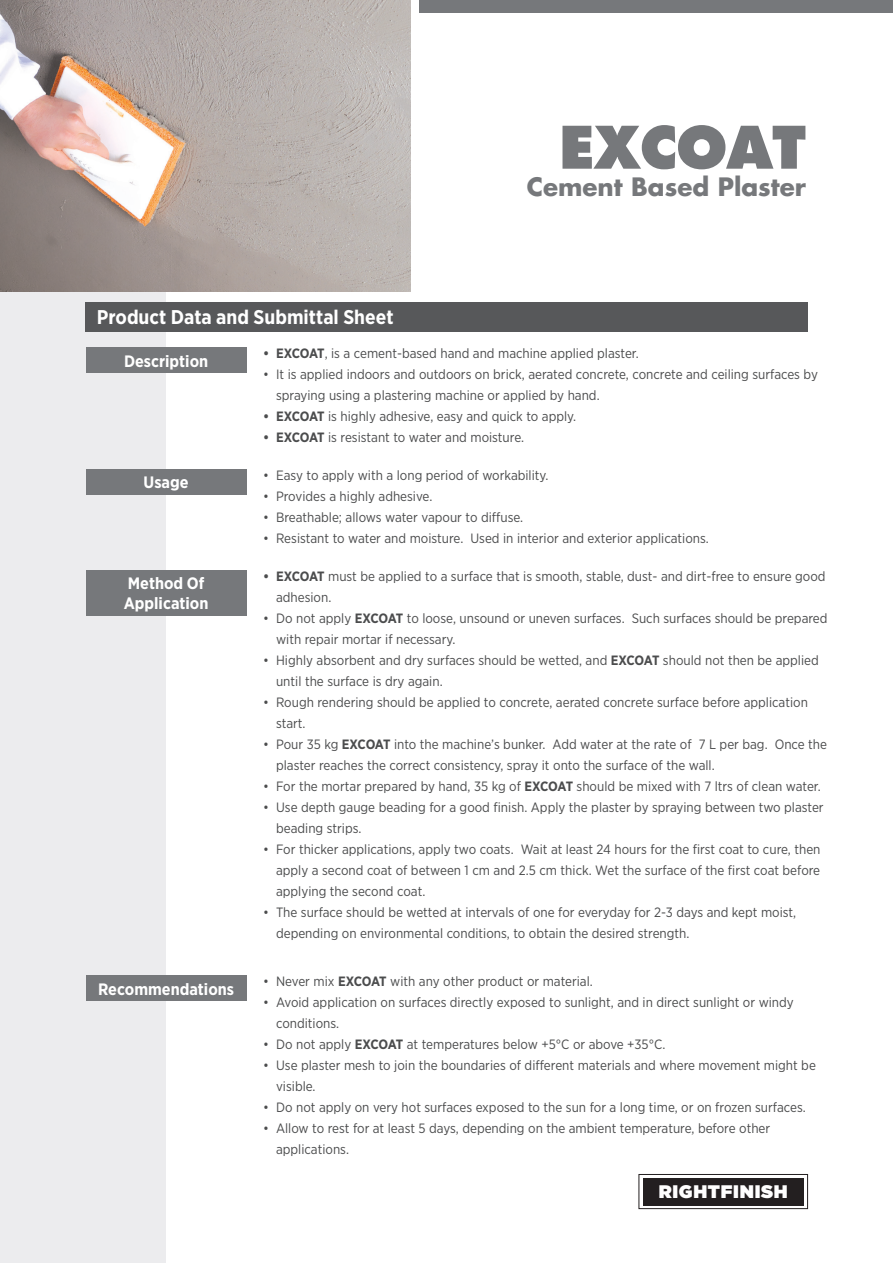
<style>
.page{position:relative;width:893px;height:1263px;background:#fff}
.page>*{position:absolute;margin:0;border:0;box-sizing:border-box;transform-origin:0 0}
.t1{font:800 57px "Futura";letter-spacing:-.02em;color:#76787b}
.t2{font:700 24.6px "Futura";color:#76787b}
.t3{font:700 19.8px "Gotham Narrow";color:#fff}
.t4{font:900 18.15px "Gotham";letter-spacing:.04em;color:#fff}
.t5{font:700 16.5px/19.8px "Gotham Narrow";color:#fff}
.t6{font:13.5px/21px "Gotham Narrow";color:#4b4c4d}
.s1{font-weight:700}
</style>
<div class="page">
<div style="left:0;top:0;width:166px;height:1263px;background:#ececee"></div>
<div style="left:86px;top:302px;width:722px;height:30px;background:#57585a"></div>
<img style="left:0;top:0;width:410px;height:291px">
<div style="left:86px;top:469px;width:160px;height:25px;background:#76787b"></div>
<div style="left:86px;top:570px;width:160px;height:45px;background:#76787b"></div>
<div style="left:86px;top:975px;width:160px;height:26px;background:#76787b"></div>
<div style="left:86px;top:348px;width:160px;height:25px;background:#76787b"></div>
<div style="left:419px;top:0;width:474px;height:13px;background:#76787b"></div>
<div style="left:643px;top:1178px;width:161px;height:27px;background:#231f20"></div>
<div style="left:639px;top:1174px;width:169px;height:35px;border:1px solid #231f20"></div>
<h3 class="t3" style="left:97px;top:304px;width:298px">Product Data and Submittal Sheet</h3>
<h1 class="t1" style="left:559px;top:112px;width:248px">EXCOAT</h1>
<h2 class="t2" style="left:527px;top:170px;width:281px">Cement Based Plaster</h2>
<p class="t5" style="left:124px;top:351px;width:86px">Description</p>
<p class="t5" style="left:144px;top:472px;width:47px">Usage</p>
<p class="t5" style="left:124px;top:573px;width:86px">Method Of<br>Application</p>
<p class="t5" style="left:98px;top:979px;width:137px">Recommendations</p>
<p class="t6" style="left:263px;top:343px;width:377px"><span class="s1">• EXCOAT</span>, is a cement-based hand and machine applied plaster.</p>
<p class="t6" style="left:276px;top:364px;width:543px;text-indent:-13px">• It is applied indoors and outdoors on brick, aerated concrete, concrete and ceiling surfaces by spraying using a plastering machine or applied by hand.</p>
<p class="t6" style="left:263px;top:406px;width:314px"><span class="s1">• EXCOAT</span> is highly adhesive, easy and quick to apply.</p>
<p class="t6" style="left:263px;top:427px;width:262px"><span class="s1">• EXCOAT</span> is resistant to water and moisture.</p>
<p class="t6" style="left:263px;top:464px;width:287px">• Easy to apply with a long period of workability.</p>
<p class="t6" style="left:263px;top:485px;width:171px">• Provides a highly adhesive.</p>
<p class="t6" style="left:263px;top:506px;width:261px">• Breathable; allows water vapour to diffuse.</p>
<p class="t6" style="left:263px;top:527px;width:447px">• Resistant to water and moisture. Used in interior and exterior applications.</p>
<p class="t6" style="left:276px;top:565px;width:551px;text-indent:-13px"><span class="s1">• EXCOAT</span> must be applied to a surface that is smooth, stable, dust- and dirt-free to ensure good adhesion.</p>
<p class="t6" style="left:276px;top:607px;width:553px;text-indent:-13px">• Do not apply <span class="s1">EXCOAT</span> to loose, unsound or uneven surfaces. Such surfaces should be prepared with repair mortar if necessary.</p>
<p class="t6" style="left:276px;top:649px;width:544px;text-indent:-13px">• Highly absorbent and dry surfaces should be wetted, and <span class="s1">EXCOAT</span> should not then be applied until the surface is dry again.</p>
<p class="t6" style="left:276px;top:691px;width:533px;text-indent:-13px">• Rough rendering should be applied to concrete, aerated concrete surface before application start.</p>
<p class="t6" style="left:276px;top:733px;width:552px;text-indent:-13px">• Pour 35 kg <span class="s1">EXCOAT</span> into the machine’s bunker. Add water at the rate of 7 L per bag. Once the plaster reaches the correct consistency, spray it onto the surface of the wall.</p>
<p class="t6" style="left:263px;top:775px;width:559px">• For the mortar prepared by hand, 35 kg of <span class="s1">EXCOAT</span> should be mixed with 7 ltrs of clean water.</p>
<p class="t6" style="left:276px;top:796px;width:549px;text-indent:-13px">• Use depth gauge beading for a good finish. Apply the plaster by spraying between two plaster beading strips.</p>
<p class="t6" style="left:276px;top:838px;width:546px;text-align:justify;text-indent:-13px">• For thicker applications, apply two coats. Wait at least 24 hours for the first coat to cure, then apply a second coat of between 1 cm and 2.5 cm thick. Wet the surface of the first coat before applying the second coat.</p>
<p class="t6" style="left:276px;top:901px;width:522px;text-indent:-13px">• The surface should be wetted at intervals of one for everyday for 2-3 days and kept moist, depending on environmental conditions, to obtain the desired strength.</p>
<p class="t6" style="left:263px;top:971px;width:331px">• Never mix <span class="s1">EXCOAT</span> with any other product or material.</p>
<p class="t6" style="left:276px;top:992px;width:519px;text-indent:-13px">• Avoid application on surfaces directly exposed to sunlight, and in direct sunlight or windy conditions.</p>
<p class="t6" style="left:263px;top:1034px;width:404px">• Do not apply <span class="s1">EXCOAT</span> at temperatures below +5°C or above +35°C.</p>
<p class="t6" style="left:276px;top:1055px;width:541px;text-indent:-13px">• Use plaster mesh to join the boundaries of different materials and where movement might be visible.</p>
<p class="t6" style="left:263px;top:1097px;width:544px">• Do not apply on very hot surfaces exposed to the sun for a long time, or on frozen surfaces.</p>
<p class="t6" style="left:276px;top:1118px;width:496px;text-indent:-13px">• Allow to rest for at least 5 days, depending on the ambient temperature, before other applications.</p>
<h3 class="t4" style="left:659px;top:1178px;width:131px">RIGHTFINISH</h3>
</div>
